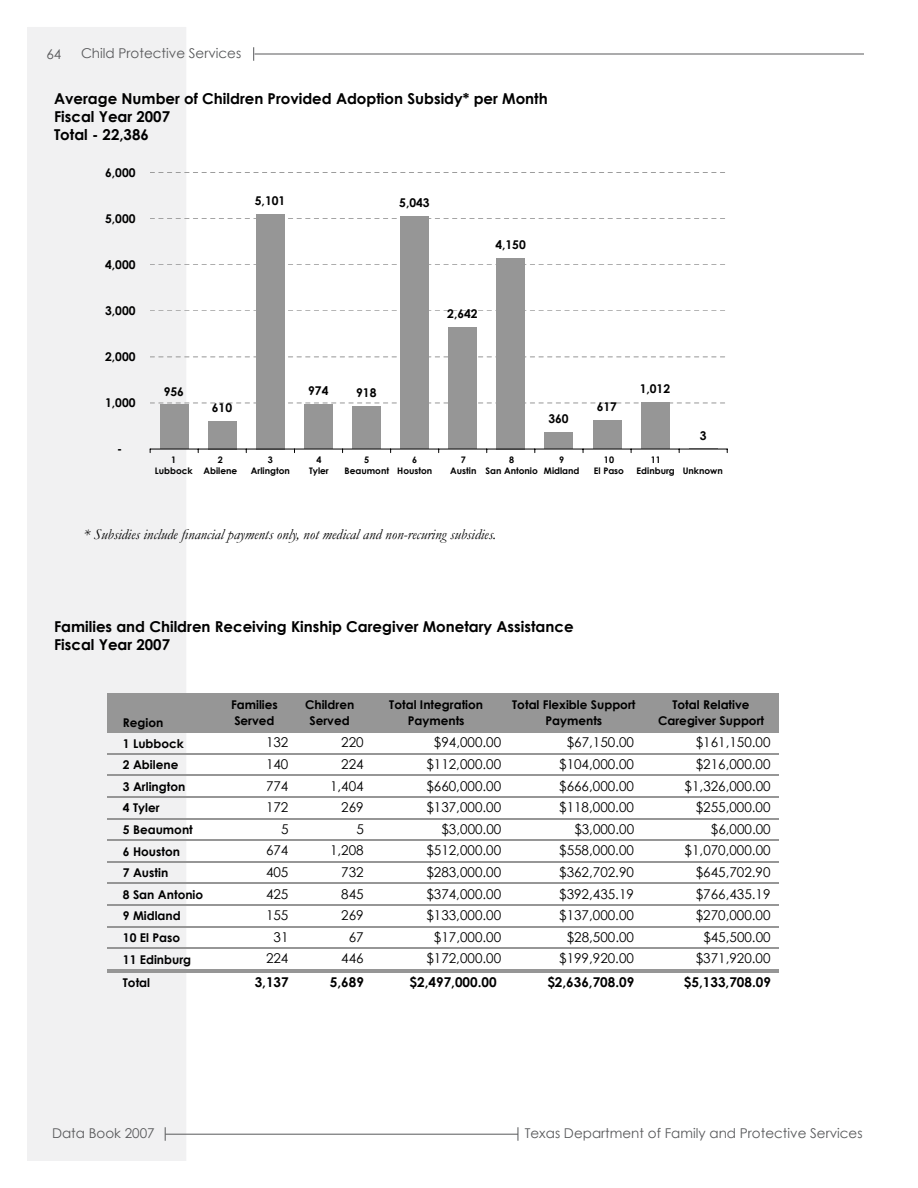
<style>
.page{position:relative;width:918px;height:1188px;background:#fff}
.page>*{position:absolute;margin:0;border:0;box-sizing:border-box;transform-origin:0 0}
.t1{font:700 15px/18px "Century Gothic";color:#000}
.t2{font:italic 15px "Garamond";color:#000}
.t3{font:15px "Tahoma";color:#000}
.t4{font:13.5px "Century Gothic";color:#000}
.t5{font:13.5px "Century Gothic";color:#58595b}
.t6{font:700 13.5px "Century Gothic";color:#000}
.t7{font:700 12px/16px "Century Gothic";color:#000;text-align:center}
.t8{font:700 9px/10.8px "Century Gothic";color:#000;text-align:center}
</style>
<div class="page">
<div style="left:27px;top:27px;width:159px;height:1134px;background:#f1f1f2"></div>
<hr style="left:165px;top:1134px;width:353px;height:1px;background:#58595b">
<svg style="left:165px;top:1127px;width:1px;height:14px"></svg>
<svg style="left:518px;top:1127px;width:1px;height:14px"></svg>
<hr style="left:255px;top:54px;width:609px;height:1px;background:#58595b">
<svg style="left:253px;top:47px;width:1px;height:14px"></svg>
<svg style="left:150px;top:403px;width:575px;height:1px"></svg>
<svg style="left:150px;top:357px;width:575px;height:1px"></svg>
<div style="left:160px;top:405px;width:28px;height:44px;background:#969696"></div>
<div style="left:208px;top:421px;width:28px;height:28px;background:#969696"></div>
<div style="left:256px;top:214px;width:28px;height:235px;background:#969696"></div>
<div style="left:304px;top:404px;width:29px;height:45px;background:#969696"></div>
<div style="left:352px;top:407px;width:29px;height:42px;background:#969696"></div>
<div style="left:401px;top:217px;width:28px;height:232px;background:#969696"></div>
<div style="left:449px;top:327px;width:28px;height:122px;background:#969696"></div>
<div style="left:497px;top:258px;width:28px;height:191px;background:#969696"></div>
<div style="left:545px;top:432px;width:28px;height:17px;background:#969696"></div>
<div style="left:593px;top:421px;width:28px;height:28px;background:#969696"></div>
<div style="left:641px;top:402px;width:28px;height:47px;background:#969696"></div>
<hr style="left:150px;top:449px;width:577px;height:1px;background:#000">
<div style="left:107px;top:693px;width:672px;height:39px;background:#969696"></div>
<hr style="left:107px;top:731px;width:672px;height:2px;background:#969696">
<hr style="left:107px;top:753px;width:672px;height:1px;background:#969696">
<hr style="left:107px;top:775px;width:672px;height:1px;background:#969696">
<hr style="left:107px;top:796px;width:672px;height:2px;background:#969696">
<hr style="left:107px;top:818px;width:672px;height:1px;background:#969696">
<hr style="left:107px;top:839px;width:672px;height:2px;background:#969696">
<hr style="left:107px;top:861px;width:672px;height:1px;background:#969696">
<hr style="left:107px;top:883px;width:672px;height:1px;background:#969696">
<hr style="left:107px;top:904px;width:672px;height:2px;background:#969696">
<hr style="left:107px;top:926px;width:672px;height:1px;background:#969696">
<hr style="left:107px;top:947px;width:672px;height:2px;background:#969696">
<hr style="left:107px;top:969px;width:672px;height:1px;background:#969696">
<hr style="left:107px;top:972px;width:672px;height:1px;background:#969696">
<p class="t5" style="left:47px;top:45px;width:16px">64</p>
<p class="t5" style="left:81px;top:44px;width:162px">Child Protective Services</p>
<p class="t1" style="left:54px;top:89px;width:495px">Average Number of Children Provided Adoption Subsidy* per Month<br>Fiscal Year 2007<br>Total - 22,386</p>
<p class="t7" style="left:105px;top:164px;width:32px">6,000</p>
<p class="t7" style="left:105px;top:210px;width:32px">5,000</p>
<p class="t7" style="left:105px;top:256px;width:32px">4,000</p>
<p class="t7" style="left:105px;top:302px;width:32px">3,000</p>
<p class="t7" style="left:105px;top:348px;width:32px">2,000</p>
<p class="t7" style="left:105px;top:394px;width:32px">1,000</p>
<p class="t7" style="left:117px;top:440px;width:7px">-</p>
<p class="t7" style="left:164px;top:383px;width:22px">956</p>
<p class="t7" style="left:255px;top:192px;width:32px">5,101</p>
<p class="t7" style="left:399px;top:194px;width:32px">5,043</p>
<p class="t7" style="left:495px;top:236px;width:32px">4,150</p>
<p class="t7" style="left:447px;top:305px;width:32px">2,642</p>
<p class="t7" style="left:212px;top:399px;width:22px">610</p>
<p class="t7" style="left:308px;top:382px;width:22px">974</p>
<p class="t7" style="left:356px;top:384px;width:22px">918</p>
<p class="t7" style="left:548px;top:410px;width:22px">360</p>
<p class="t7" style="left:597px;top:398px;width:22px">617</p>
<p class="t7" style="left:640px;top:380px;width:32px">1,012</p>
<p class="t7" style="left:700px;top:427px;width:8px">3</p>
<p class="t8" style="left:155px;top:454px;width:39px">1<br>Lubbock</p>
<p class="t8" style="left:203px;top:454px;width:35px">2<br>Abilene</p>
<p class="t8" style="left:251px;top:454px;width:41px">3<br>Arlington</p>
<p class="t8" style="left:309px;top:454px;width:21px">4<br>Tyler</p>
<p class="t8" style="left:345px;top:454px;width:46px">5<br>Beaumont</p>
<p class="t8" style="left:397px;top:454px;width:37px">6<br>Houston</p>
<p class="t8" style="left:486px;top:454px;width:54px">8<br>San Antonio</p>
<p class="t8" style="left:450px;top:454px;width:28px">7<br>Austin</p>
<p class="t8" style="left:544px;top:454px;width:37px">9<br>Midland</p>
<p class="t8" style="left:594px;top:454px;width:32px">10<br>El Paso</p>
<p class="t8" style="left:637px;top:454px;width:88px;text-align:left;text-indent:14px">11<br>Edinburg Unknown</p>
<p class="t2" style="left:84px;top:524px;width:414px">* Subsidies include financial payments only, not medical and non-recuring subsidies.</p>
<p class="t1" style="left:54px;top:617px;width:521px">Families and Children Receiving Kinship Caregiver Monetary Assistance<br>Fiscal Year 2007</p>
<p class="t7" style="left:123px;top:714px;width:42px">Region</p>
<p class="t7" style="left:231px;top:696px;width:48px;text-align:left">Families<br>Served</p>
<p class="t7" style="left:305px;top:696px;width:51px">Children<br>Served</p>
<p class="t7" style="left:389px;top:696px;width:95px">Total Integration<br>Payments</p>
<p class="t7" style="left:512px;top:696px;width:125px">Total Flexible Support<br>Payments</p>
<p class="t7" style="left:658px;top:696px;width:108px">Total Relative<br>Caregiver Support</p>
<p class="t7" style="left:123px;top:735px;width:63px">1 Lubbock</p>
<p class="t4" style="left:266px;top:733px;width:24px">132</p>
<p class="t4" style="left:341px;top:733px;width:24px">220</p>
<p class="t4" style="left:434px;top:733px;width:69px">$94,000.00</p>
<p class="t4" style="left:567px;top:733px;width:69px">$67,150.00</p>
<p class="t4" style="left:696px;top:733px;width:76px">$161,150.00</p>
<p class="t7" style="left:123px;top:756px;width:57px">2 Abilene</p>
<p class="t4" style="left:266px;top:755px;width:24px">140</p>
<p class="t4" style="left:341px;top:755px;width:24px">224</p>
<p class="t4" style="left:426px;top:755px;width:76px">$112,000.00</p>
<p class="t4" style="left:559px;top:755px;width:76px">$104,000.00</p>
<p class="t4" style="left:696px;top:755px;width:76px">$216,000.00</p>
<p class="t7" style="left:123px;top:778px;width:64px">3 Arlington</p>
<p class="t4" style="left:266px;top:776px;width:24px">774</p>
<p class="t4" style="left:330px;top:776px;width:35px">1,404</p>
<p class="t4" style="left:426px;top:776px;width:76px">$660,000.00</p>
<p class="t4" style="left:559px;top:776px;width:76px">$666,000.00</p>
<p class="t4" style="left:685px;top:776px;width:88px">$1,326,000.00</p>
<p class="t7" style="left:123px;top:800px;width:38px">4 Tyler</p>
<p class="t4" style="left:266px;top:798px;width:24px">172</p>
<p class="t4" style="left:341px;top:798px;width:24px">269</p>
<p class="t4" style="left:426px;top:798px;width:76px">$137,000.00</p>
<p class="t4" style="left:559px;top:798px;width:76px">$118,000.00</p>
<p class="t4" style="left:696px;top:798px;width:76px">$255,000.00</p>
<p class="t7" style="left:123px;top:821px;width:71px">5 Beaumont</p>
<p class="t4" style="left:281px;top:820px;width:9px">5</p>
<p class="t4" style="left:356px;top:820px;width:9px">5</p>
<p class="t4" style="left:442px;top:820px;width:61px">$3,000.00</p>
<p class="t4" style="left:574px;top:820px;width:61px">$3,000.00</p>
<p class="t4" style="left:711px;top:820px;width:61px">$6,000.00</p>
<p class="t7" style="left:123px;top:843px;width:59px">6 Houston</p>
<p class="t4" style="left:266px;top:841px;width:24px">674</p>
<p class="t4" style="left:330px;top:841px;width:35px">1,208</p>
<p class="t4" style="left:426px;top:841px;width:76px">$512,000.00</p>
<p class="t4" style="left:559px;top:841px;width:76px">$558,000.00</p>
<p class="t4" style="left:685px;top:841px;width:88px">$1,070,000.00</p>
<p class="t7" style="left:123px;top:864px;width:47px">7 Austin</p>
<p class="t4" style="left:266px;top:863px;width:24px">405</p>
<p class="t4" style="left:341px;top:863px;width:24px">732</p>
<p class="t4" style="left:426px;top:863px;width:76px">$283,000.00</p>
<p class="t4" style="left:559px;top:863px;width:76px">$362,702.90</p>
<p class="t4" style="left:696px;top:863px;width:76px">$645,702.90</p>
<p class="t7" style="left:123px;top:886px;width:82px">8 San Antonio</p>
<p class="t4" style="left:266px;top:884px;width:24px">425</p>
<p class="t4" style="left:341px;top:884px;width:24px">845</p>
<p class="t4" style="left:426px;top:884px;width:76px">$374,000.00</p>
<p class="t4" style="left:559px;top:884px;width:76px">$392,435.19</p>
<p class="t4" style="left:696px;top:884px;width:76px">$766,435.19</p>
<p class="t7" style="left:123px;top:908px;width:59px">9 Midland</p>
<p class="t4" style="left:266px;top:906px;width:24px">155</p>
<p class="t4" style="left:341px;top:906px;width:24px">269</p>
<p class="t4" style="left:426px;top:906px;width:76px">$133,000.00</p>
<p class="t4" style="left:559px;top:906px;width:76px">$137,000.00</p>
<p class="t4" style="left:696px;top:906px;width:76px">$270,000.00</p>
<p class="t7" style="left:123px;top:929px;width:59px">10 El Paso</p>
<p class="t4" style="left:274px;top:928px;width:16px">31</p>
<p class="t4" style="left:349px;top:928px;width:16px">67</p>
<p class="t4" style="left:434px;top:928px;width:69px">$17,000.00</p>
<p class="t4" style="left:567px;top:928px;width:69px">$28,500.00</p>
<p class="t4" style="left:703px;top:928px;width:69px">$45,500.00</p>
<p class="t7" style="left:123px;top:951px;width:70px">11 Edinburg</p>
<p class="t4" style="left:266px;top:949px;width:24px">224</p>
<p class="t4" style="left:341px;top:949px;width:24px">446</p>
<p class="t4" style="left:426px;top:949px;width:76px">$172,000.00</p>
<p class="t4" style="left:559px;top:949px;width:76px">$199,920.00</p>
<p class="t4" style="left:696px;top:949px;width:76px">$371,920.00</p>
<p class="t7" style="left:123px;top:974px;width:29px">Total</p>
<p class="t6" style="left:255px;top:972px;width:36px">3,137</p>
<p class="t6" style="left:330px;top:972px;width:36px">5,689</p>
<p class="t6" style="left:410px;top:972px;width:88px">$2,497,000.00</p>
<p class="t6" style="left:547px;top:972px;width:88px">$2,636,708.09</p>
<p class="t6" style="left:684px;top:972px;width:88px">$5,133,708.09</p>
<p class="t3" style="left:769px;top:1122px;width:70px">2/20/2008</p>
<p class="t5" style="left:52px;top:1123px;width:104px">Data Book 2007</p>
<p class="t5" style="left:525px;top:1123px;width:339px">Texas Department of Family and Protective Services</p>
</div>
